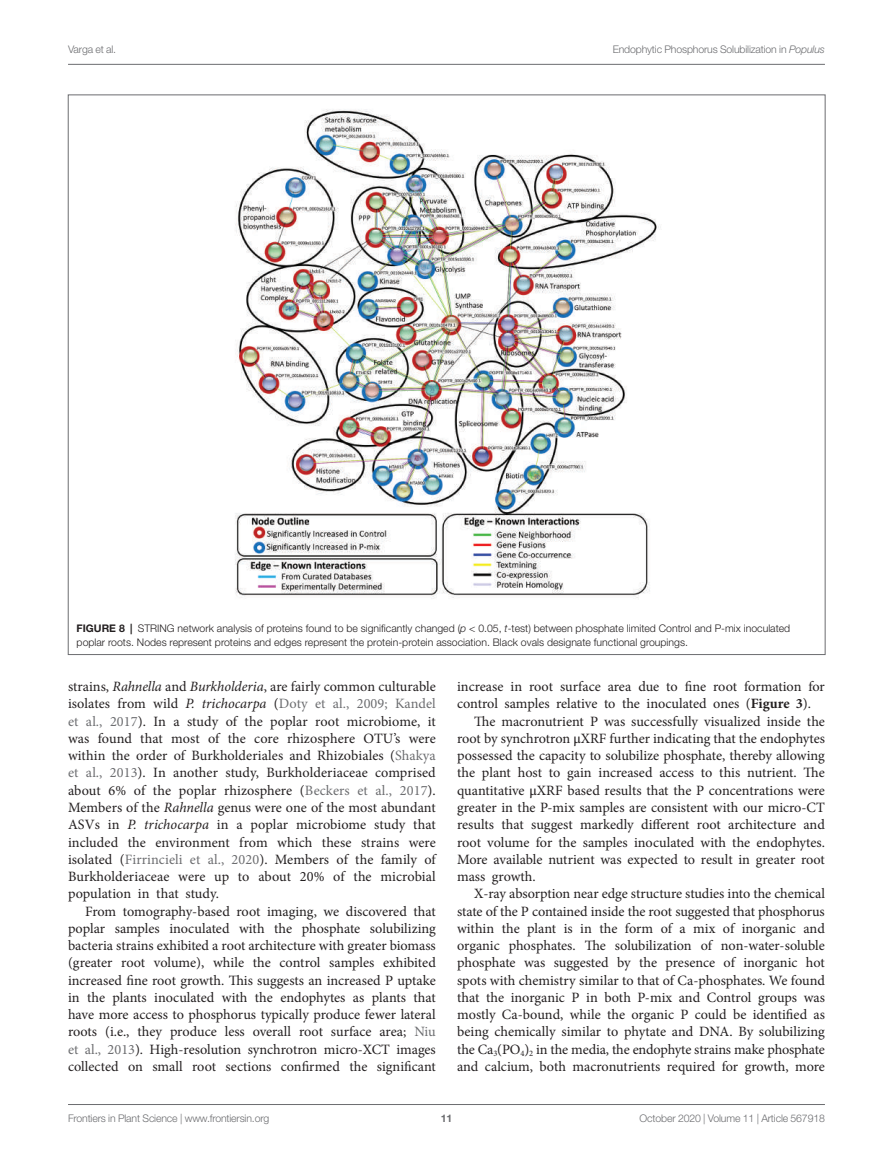
<style>
.page{position:relative;width:893px;height:1170px;background:#fff}
.page>*{position:absolute;margin:0;border:0;box-sizing:border-box;transform-origin:0 0}
.t1{font:14.25px/17.2px "Minion Pro";letter-spacing:-.005em;color:#231f20;text-align:justify}
.t2{font:300 10.5px/14.2px "Helvetica Neue LT Std";color:#231f20}
.t3{font:300 10.5px "Helvetica Neue LT Std";letter-spacing:-.015em;color:#6c6d70}
.t4{font:700 10.5px "Helvetica Neue LT Std";color:#6c6d70}
.s1{font-style:italic}
.s2{font-weight:700}
.s3{color:#6c6d70}
.s4{font-family:"STIX General"}
</style>
<div class="page">
<hr style="left:68px;top:64px;width:757px;height:1px;background:#6c6d70">
<hr style="left:68px;top:1104px;width:757px;height:1px;background:#6c6d70">
<img style="left:235px;top:109px;width:426px;height:490px">
<p class="t3" style="left:68px;top:42px;width:50px">Varga et al.</p>
<p class="t3" style="left:613px;top:42px;width:214px">Endophytic Phosphorus Solubilization in <span class="s1">Populus</span></p>
<p class="t2" style="left:77px;top:620px;width:715px"><span class="s2">FIGURE 8 |</span> STRING network analysis of proteins found to be significantly changed (<span class="s1">p</span> &lt; 0.05, <span class="s1">t</span>-test) between phosphate limited Control and P-mix inoculated poplar roots. Nodes represent proteins and edges represent the protein-protein association. Black ovals designate functional groupings.</p>
<p class="t1" style="left:68px;top:678px;width:369px">strains, <span class="s1">Rahnella</span> and <span class="s1">Burkholderia</span>, are fairly common culturable isolates from wild <span class="s1">P. trichocarpa</span> (<span class="s3">Doty et al., 2009; Kandel et al., 2017</span>). In a study of the poplar root microbiome, it was found that most of the core rhizosphere OTU’s were within the order of Burkholderiales and Rhizobiales (<span class="s3">Shakya et al., 2013</span>). In another study, Burkholderiaceae comprised about 6% of the poplar rhizosphere (<span class="s3">Beckers et al., 2017</span>).<br>Members of the <span class="s1">Rahnella</span> genus were one of the most abundant ASVs in <span class="s1">P. trichocarpa</span> in a poplar microbiome study that included the environment from which these strains were isolated (<span class="s3">Firrincieli et al., 2020</span>). Members of the family of Burkholderiaceae were up to about 20% of the microbial population in that study.</p>
<p class="t1" style="left:68px;top:902px;width:369px;text-indent:17px">From tomography-based root imaging, we discovered that poplar samples inoculated with the phosphate solubilizing bacteria strains exhibited a root architecture with greater biomass (greater root volume), while the control samples exhibited increased fine root growth. This suggests an increased P uptake in the plants inoculated with the endophytes as plants that have more access to phosphorus typically produce fewer lateral roots (i.e., they produce less overall root surface area; <span class="s3">Niu et al., 2013</span>). High-resolution synchrotron micro-XCT images collected on small root sections confirmed the significant</p>
<p class="t1" style="left:457px;top:678px;width:369px">increase in root surface area due to fine root formation for</p>
<p class="t1" style="left:457px;top:695px;width:355px">control samples relative to the inoculated ones (<span class="s2">Figure 3</span>).</p>
<p class="t1" style="left:474px;top:712px;width:352px">The macronutrient P was successfully visualized inside the</p>
<p class="t1" style="left:457px;top:729px;width:369px">root by synchrotron <span class="s4">μ</span>XRF further indicating that the endophytes</p>
<p class="t1" style="left:457px;top:747px;width:369px">possessed the capacity to solubilize phosphate, thereby allowing</p>
<p class="t1" style="left:457px;top:764px;width:369px">the plant host to gain increased access to this nutrient. The</p>
<p class="t1" style="left:457px;top:781px;width:369px">quantitative <span class="s4">μ</span>XRF based results that the P concentrations were</p>
<p class="t1" style="left:457px;top:798px;width:369px">greater in the P-mix samples are consistent with our micro-CT</p>
<p class="t1" style="left:457px;top:816px;width:369px">results that suggest markedly different root architecture and</p>
<p class="t1" style="left:457px;top:833px;width:369px">root volume for the samples inoculated with the endophytes.</p>
<p class="t1" style="left:457px;top:850px;width:369px">More available nutrient was expected to result in greater root</p>
<p class="t1" style="left:457px;top:867px;width:80px">mass growth.</p>
<p class="t1" style="left:474px;top:885px;width:352px">X-ray absorption near edge structure studies into the chemical</p>
<p class="t1" style="left:457px;top:902px;width:369px">state of the P contained inside the root suggested that phosphorus</p>
<p class="t1" style="left:457px;top:919px;width:369px">within the plant is in the form of a mix of inorganic and</p>
<p class="t1" style="left:457px;top:936px;width:369px">organic phosphates. The solubilization of non-water-soluble</p>
<p class="t1" style="left:457px;top:954px;width:369px">phosphate was suggested by the presence of inorganic hot</p>
<p class="t1" style="left:457px;top:971px;width:369px">spots with chemistry similar to that of Ca-phosphates. We found</p>
<p class="t1" style="left:457px;top:988px;width:369px">that the inorganic P in both P-mix and Control groups was</p>
<p class="t1" style="left:457px;top:1005px;width:369px">mostly Ca-bound, while the organic P could be identified as</p>
<p class="t1" style="left:457px;top:1023px;width:369px">being chemically similar to phytate and DNA. By solubilizing</p>
<p class="t1" style="left:457px;top:1040px;width:369px">the Ca<sub>3</sub>(PO<sub>4</sub>)<sub>2</sub> in the media, the endophyte strains make phosphate</p>
<p class="t1" style="left:457px;top:1057px;width:369px">and calcium, both macronutrients required for growth, more</p>
<p class="t3" style="left:68px;top:1111px;width:203px">Frontiers in Plant Science | www.frontiersin.org</p>
<p class="t4" style="left:441px;top:1111px;width:13px">11</p>
<p class="t3" style="left:640px;top:1111px;width:187px">October 2020 | Volume 11 | Article 567918</p>
</div>
